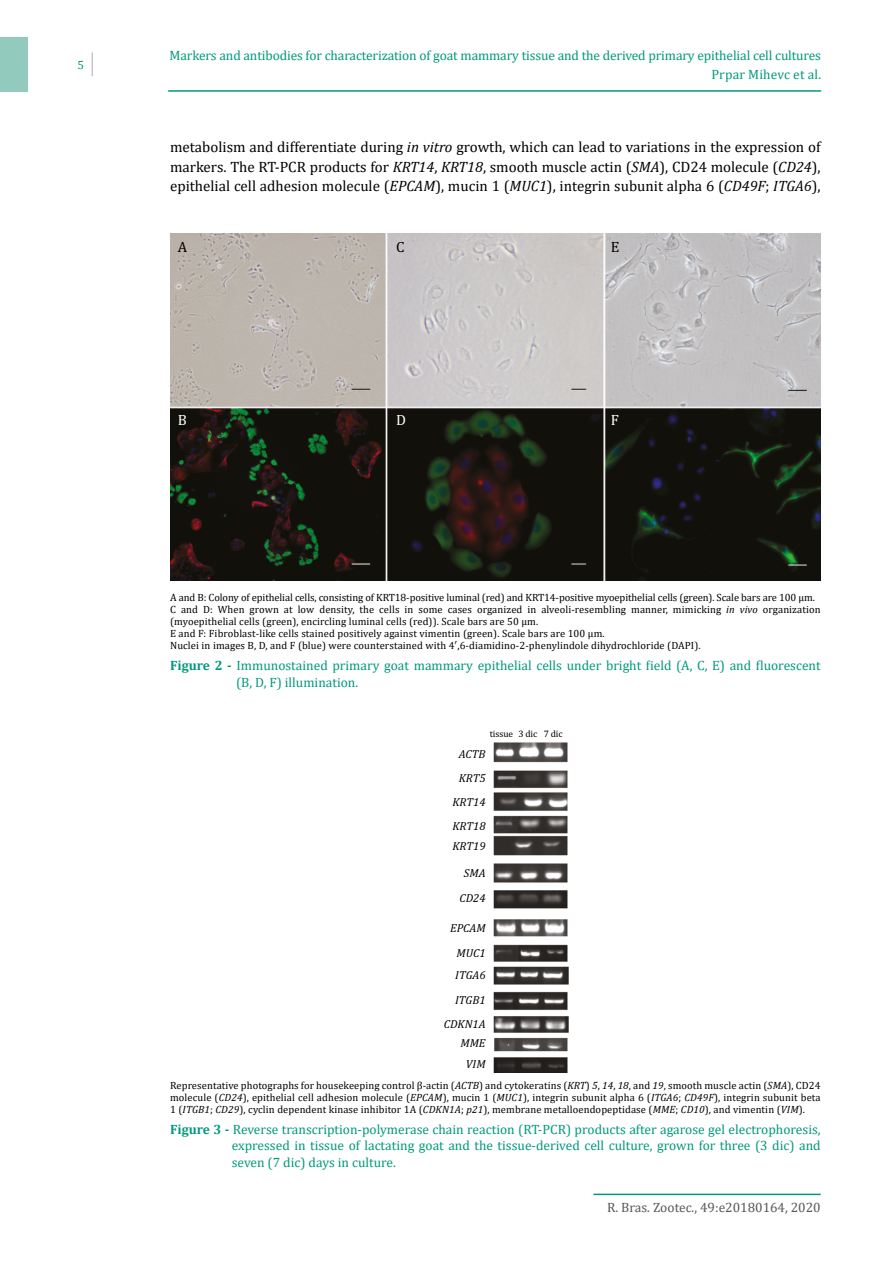
<style>
.page{position:relative;width:893px;height:1263px;background:#fff}
.page>*{position:absolute;margin:0;border:0;box-sizing:border-box;transform-origin:0 0}
.t1{font:15px/19.5px "Cambria";color:#000;text-align:justify}
.t2{font:15px "Cambria";color:#fff}
.t3{font:13.5px/16.5px "Cambria";color:#00997d;text-align:right}
.t4{font:13.5px "Cambria";color:#575756}
.t5{font:12px "Cambria";color:#00997d}
.t6{font:italic 11.7px/23.7px "Cambria";color:#000;text-align:center}
.t7{font:10.5px/12px "Cambria";letter-spacing:.01em;color:#000}
.t8{font:9.45px "Cambria";letter-spacing:-.015em;color:#000}
.s1{font-style:italic}
.s2{font-weight:700}
</style>
<div class="page">
<hr style="left:593px;top:1193px;width:228px;height:2px;background:#00997d">
<div style="left:0;top:37px;width:27px;height:55px;background:#92cbbe"></div>
<svg style="left:92px;top:53px;width:1px;height:23px"></svg>
<hr style="left:169px;top:90px;width:652px;height:2px;background:#00997d">
<img style="left:170px;top:234px;width:651px;height:346px">
<img style="left:493px;top:742px;width:75px;height:330px">
<p class="t5" style="left:77px;top:58px;width:8px">5</p>
<p class="t3" style="left:170px;top:45px;width:653px;line-height:19.2px">Markers and antibodies for characterization of goat mammary tissue and the derived primary epithelial cell cultures<br>Prpar Mihevc et al.</p>
<p class="t1" style="left:170px;top:137px;width:652px">metabolism and differentiate during <span class="s1">in vitro</span> growth, which can lead to variations in the expression of markers. The RT-PCR products for <span class="s1">KRT14</span>, <span class="s1">KRT18</span>, smooth muscle actin (<span class="s1">SMA</span>), CD24 molecule (<span class="s1">CD24</span>), epithelial cell adhesion molecule (<span class="s1">EPCAM</span>), mucin 1 (<span class="s1">MUC1</span>), integrin subunit alpha 6 (<span class="s1">CD49F</span>; <span class="s1">ITGA6</span>),</p>
<h1 class="t1" style="left:178px;top:239px;width:11px">A</h1>
<h1 class="t1" style="left:396px;top:239px;width:10px">C</h1>
<h1 class="t1" style="left:611px;top:239px;width:10px">E</h1>
<h1 class="t2" style="left:178px;top:410px;width:11px">B</h1>
<h1 class="t2" style="left:396px;top:410px;width:11px">D</h1>
<h1 class="t2" style="left:611px;top:410px;width:10px">F</h1>
<p class="t7" style="left:170px;top:592px;width:652px">A and B: Colony of epithelial cells, consisting of KRT18-positive luminal (red) and KRT14-positive myoepithelial cells (green). Scale bars are 100 μm.<br>C and D: When grown at low density, the cells in some cases organized in alveoli-resembling manner, mimicking <span class="s1">in vivo</span> organization (myoepithelial cells (green), encircling luminal cells (red)). Scale bars are 50 μm.<br>E and F: Fibroblast-like cells stained positively against vimentin (green). Scale bars are 100 μm.<br>Nuclei in images B, D, and F (blue) were counterstained with 4′,6-diamidino-2-phenylindole dihydrochloride (DAPI).</p>
<p class="t3" style="left:236px;top:657px;width:586px;text-align:left;text-indent:-66px"><span class="s2">Figure 2 -</span> Immunostained primary goat mammary epithelial cells under bright field (A, C, E) and fluorescent (B, D, F) illumination.</p>
<p class="t8" style="left:490px;top:727px;width:74px">tissue 3 dic 7 dic</p>
<p class="t6" style="left:453px;top:742px;width:35px">ACTB<br>KRT5<br>KRT14<br>KRT18</p>
<p class="t6" style="left:453px;top:834px;width:34px">KRT19</p>
<p class="t6" style="left:459px;top:860px;width:28px;line-height:25.2px">SMA<br>CD24</p>
<p class="t6" style="left:450px;top:914px;width:37px;line-height:25.2px">EPCAM<br>MUC1</p>
<p class="t6" style="left:455px;top:962px;width:32px;line-height:25.2px;text-align:left">ITGA6<br>ITGB1</p>
<p class="t6" style="left:444px;top:1014px;width:43px;line-height:19.4px;text-align:right">CDKN1A<br>MME</p>
<p class="t6" style="left:466px;top:1052px;width:21px">VIM</p>
<p class="t7" style="left:170px;top:1079px;width:652px;text-align:justify">Representative photographs for housekeeping control β-actin (<span class="s1">ACTB</span>) and cytokeratins (<span class="s1">KRT</span>) <span class="s1">5</span>, <span class="s1">14</span>, <span class="s1">18</span>, and <span class="s1">19</span>, smooth muscle actin (<span class="s1">SMA</span>), CD24 molecule (<span class="s1">CD24</span>), epithelial cell adhesion molecule (<span class="s1">EPCAM</span>), mucin 1 (<span class="s1">MUC1</span>), integrin subunit alpha 6 (<span class="s1">ITGA6</span>; <span class="s1">CD49F</span>), integrin subunit beta 1 (<span class="s1">ITGB1</span>; <span class="s1">CD29</span>), cyclin dependent kinase inhibitor 1A (<span class="s1">CDKN1A</span>; <span class="s1">p21</span>), membrane metalloendopeptidase (<span class="s1">MME</span>; <span class="s1">CD10</span>), and vimentin (<span class="s1">VIM</span>).</p>
<p class="t3" style="left:232px;top:1121px;width:590px;text-align:justify;text-indent:-62px"><span class="s2">Figure 3 -</span> Reverse transcription-polymerase chain reaction (RT-PCR) products after agarose gel electrophoresis, expressed in tissue of lactating goat and the tissue-derived cell culture, grown for three (3 dic) and seven (7 dic) days in culture.</p>
<p class="t4" style="left:607px;top:1199px;width:215px">R. Bras. Zootec., 49:e20180164, 2020</p>
</div>
